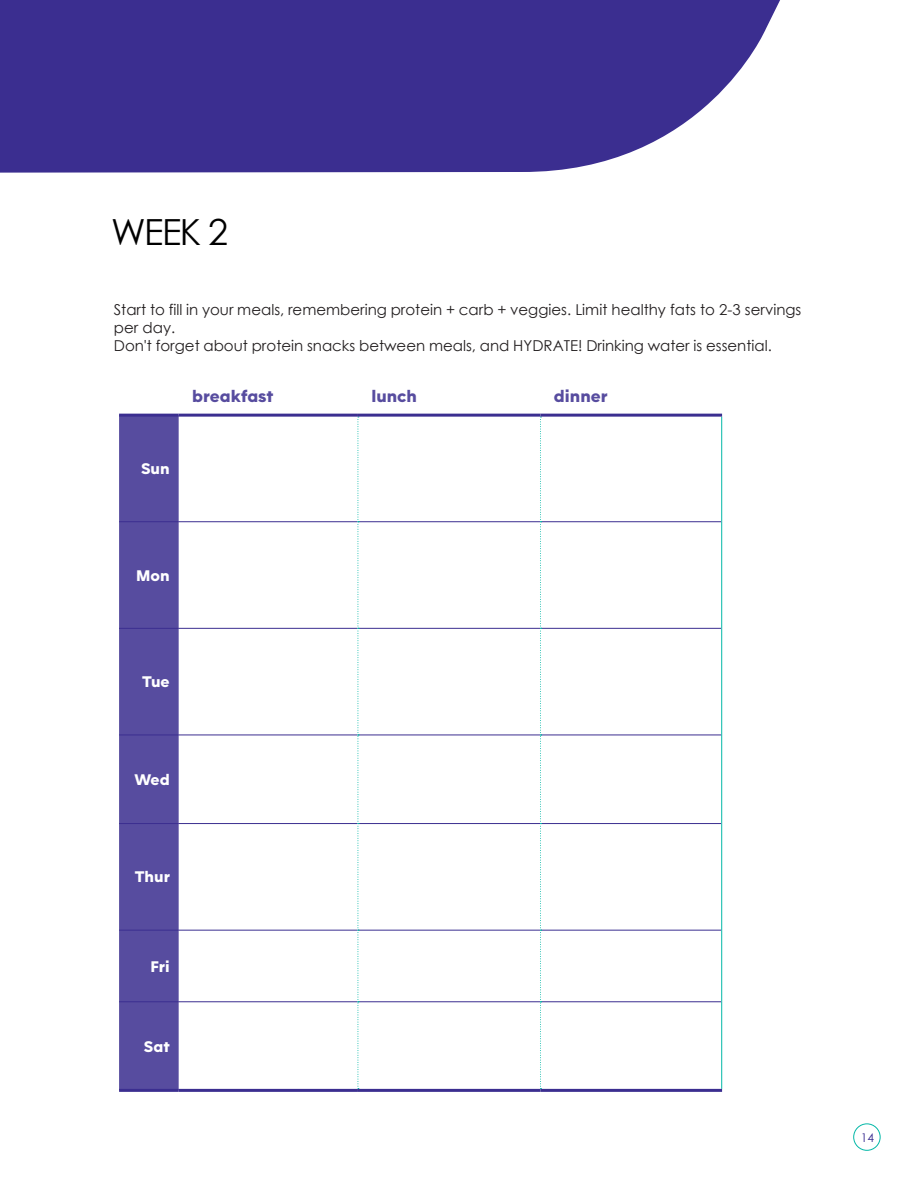
<style>
.page{position:relative;width:918px;height:1188px;background:#fff}
.page>*{position:absolute;margin:0;border:0;box-sizing:border-box;transform-origin:0 0}
.t1{font:36px "Century Gothic";color:#000}
.t2{font:800 18px "F37 Moon";color:#574c9f}
.t3{font:800 16.5px "F37 Moon";color:#fff}
.t4{font:15px/18px "Century Gothic";color:#231f20}
.t5{font:12px "Century Gothic";color:#3b2e90}
</style>
<div class="page">
<div style="left:853px;top:1123px;width:28px;height:28px;border:1px solid #03b8a7;border-radius:50%"></div>
<svg style="left:0;top:0;width:780px;height:173px;background:#4c419a"></svg>
<div style="left:119px;top:417px;width:60px;height:672px;background:#574c9f"></div>
<hr style="left:119px;top:521px;width:60px;height:1px;background:#3b2e90">
<hr style="left:179px;top:521px;width:179px;height:1px;background:#3b2e90">
<hr style="left:358px;top:521px;width:182px;height:1px;background:#3b2e90">
<hr style="left:541px;top:521px;width:180px;height:1px;background:#3b2e90">
<hr style="left:119px;top:628px;width:60px;height:1px;background:#3b2e90">
<hr style="left:119px;top:735px;width:60px;height:1px;background:#3b2e90">
<hr style="left:119px;top:823px;width:60px;height:1px;background:#3b2e90">
<hr style="left:119px;top:930px;width:60px;height:1px;background:#3b2e90">
<hr style="left:179px;top:628px;width:179px;height:1px;background:#3b2e90">
<hr style="left:179px;top:735px;width:179px;height:1px;background:#3b2e90">
<hr style="left:179px;top:823px;width:179px;height:1px;background:#3b2e90">
<hr style="left:179px;top:930px;width:179px;height:1px;background:#3b2e90">
<hr style="left:358px;top:628px;width:182px;height:1px;background:#3b2e90">
<hr style="left:358px;top:735px;width:182px;height:1px;background:#3b2e90">
<hr style="left:358px;top:823px;width:182px;height:1px;background:#3b2e90">
<hr style="left:358px;top:930px;width:182px;height:1px;background:#3b2e90">
<hr style="left:541px;top:628px;width:180px;height:1px;background:#3b2e90">
<hr style="left:541px;top:735px;width:180px;height:1px;background:#3b2e90">
<hr style="left:541px;top:823px;width:180px;height:1px;background:#3b2e90">
<hr style="left:541px;top:930px;width:180px;height:1px;background:#3b2e90">
<hr style="left:119px;top:1001px;width:60px;height:1px;background:#3b2e90">
<hr style="left:179px;top:1001px;width:179px;height:1px;background:#3b2e90">
<hr style="left:358px;top:1001px;width:182px;height:1px;background:#3b2e90">
<hr style="left:541px;top:1001px;width:180px;height:1px;background:#3b2e90">
<hr style="left:721px;top:417px;width:1px;height:105px;background:#03b8a7">
<hr style="left:721px;top:522px;width:1px;height:106px;background:#03b8a7">
<hr style="left:721px;top:628px;width:1px;height:107px;background:#03b8a7">
<hr style="left:721px;top:735px;width:1px;height:89px;background:#03b8a7">
<hr style="left:721px;top:824px;width:1px;height:106px;background:#03b8a7">
<hr style="left:721px;top:930px;width:1px;height:72px;background:#03b8a7">
<svg style="left:358px;top:417px;width:1px;height:672px"></svg>
<svg style="left:540px;top:417px;width:1px;height:672px"></svg>
<hr style="left:721px;top:1002px;width:1px;height:87px;background:#03b8a7">
<hr style="left:119px;top:414px;width:60px;height:3px;background:#3b2e90">
<hr style="left:179px;top:414px;width:179px;height:3px;background:#3b2e90">
<hr style="left:358px;top:414px;width:182px;height:3px;background:#3b2e90">
<hr style="left:540px;top:414px;width:182px;height:3px;background:#3b2e90">
<hr style="left:119px;top:1089px;width:60px;height:3px;background:#3b2e90">
<hr style="left:179px;top:1089px;width:179px;height:3px;background:#3b2e90">
<hr style="left:358px;top:1089px;width:182px;height:3px;background:#3b2e90">
<hr style="left:540px;top:1089px;width:182px;height:3px;background:#3b2e90">
<h1 class="t1" style="left:111px;top:207px;width:119px">WEEK 2</h1>
<p class="t4" style="left:114px;top:300px;width:689px">Start to fill in your meals, remembering protein + carb + veggies. Limit healthy fats to 2-3 servings per day.<br>Don't forget about protein snacks between meals, and HYDRATE! Drinking water is essential.</p>
<p class="t2" style="left:192px;top:385px;width:83px">breakfast</p>
<p class="t2" style="left:371px;top:385px;width:47px">lunch</p>
<p class="t2" style="left:554px;top:385px;width:55px">dinner</p>
<p class="t3" style="left:141px;top:458px;width:30px">Sun</p>
<p class="t3" style="left:136px;top:565px;width:35px">Mon</p>
<p class="t3" style="left:142px;top:672px;width:29px">Tue</p>
<p class="t3" style="left:134px;top:769px;width:37px">Wed</p>
<p class="t3" style="left:135px;top:867px;width:37px">Thur</p>
<p class="t3" style="left:151px;top:956px;width:21px">Fri</p>
<p class="t3" style="left:144px;top:1036px;width:27px">Sat</p>
<p class="t5" style="left:861px;top:1129px;width:15px">14</p>
</div>
